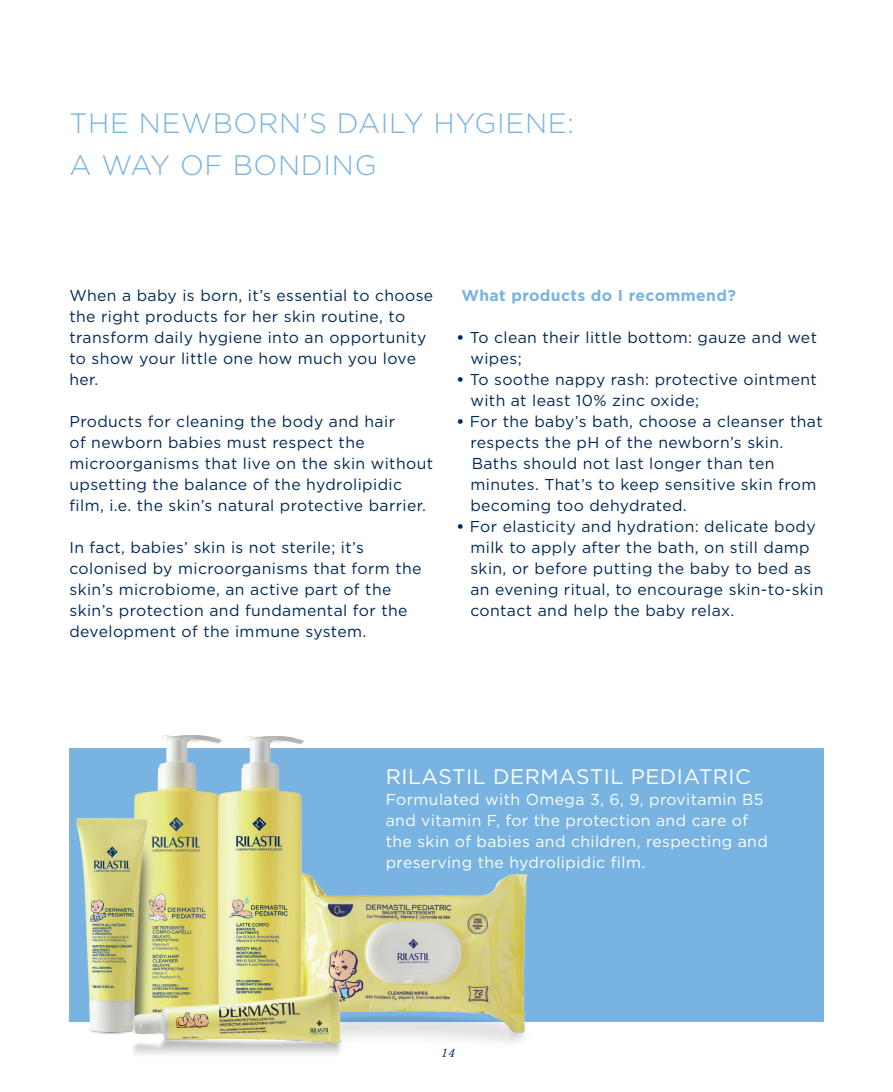
<style>
.page{position:relative;width:893px;height:1092px;background:#fff}
.page>*{position:absolute;margin:0;border:0;box-sizing:border-box;transform-origin:0 0}
.t1{font:300 28px/42px "Gotham";letter-spacing:.025em;color:#78b3e1}
.t2{font:21px "Gotham";letter-spacing:.025em;color:#fff}
.t3{font:15.75px/21px "Gotham";letter-spacing:.025em;color:#002855}
.t4{font:15.75px/21px "Gotham";letter-spacing:.025em;color:#fff}
.t5{font:700 15.75px "Gotham";letter-spacing:.025em;color:#78b3e1}
.t6{font:italic 12.25px "Century Schoolbook";color:#002855}
.s1{font-weight:700}
</style>
<div class="page">
<div style="left:69px;top:748px;width:754px;height:273px;background:#78b3e1"></div>
<img style="left:309px;top:874px;width:228px;height:168px">
<img style="left:134px;top:735px;width:77px;height:255px">
<img style="left:211px;top:736px;width:98px;height:254px">
<img style="left:71px;top:809px;width:81px;height:226px">
<img style="left:112px;top:990px;width:248px;height:65px">
<p class="t1" style="left:69px;top:101px;width:506px">THE NEWBORN’S DAILY HYGIENE:<br>A WAY OF BONDING</p>
<p class="t3" style="left:69px;top:284px;width:365px">When a baby is born, it’s essential to choose the right products for her skin routine, to transform daily hygiene into an opportunity to show your little one how much you love her.</p>
<p class="t3" style="left:69px;top:410px;width:365px">Products for cleaning the body and hair<br>of newborn babies must respect the microorganisms that live on the skin without upsetting the balance of the hydrolipidic film, i.e. the skin’s natural protective barrier.</p>
<p class="t3" style="left:69px;top:536px;width:354px">In fact, babies’ skin is not sterile; it’s colonised by microorganisms that form the skin’s microbiome, an active part of the skin’s protection and fundamental for the development of the immune system.</p>
<p class="t5" style="left:461px;top:284px;width:276px">What products do I recommend?</p>
<p class="t3" style="left:470px;top:326px;width:348px;text-indent:-14px"><span class="s1">•</span> To clean their little bottom: gauze and wet wipes;</p>
<p class="t3" style="left:470px;top:368px;width:348px;text-indent:-14px"><span class="s1">•</span> To soothe nappy rash: protective ointment with at least 10% zinc oxide;</p>
<p class="t3" style="left:470px;top:410px;width:354px;text-indent:-14px"><span class="s1">•</span> For the baby’s bath, choose a cleanser that respects the pH of the newborn’s skin.</p>
<p class="t3" style="left:470px;top:452px;width:348px">Baths should not last longer than ten minutes. That’s to keep sensitive skin from becoming too dehydrated.</p>
<p class="t3" style="left:470px;top:515px;width:355px;text-indent:-14px"><span class="s1">•</span> For elasticity and hydration: delicate body milk to apply after the bath, on still damp skin, or before putting the baby to bed as an evening ritual, to encourage skin-to-skin contact and help the baby relax.</p>
<p class="t2" style="left:386px;top:763px;width:366px">RILASTIL DERMASTIL PEDIATRIC</p>
<p class="t4" style="left:386px;top:788px;width:384px">Formulated with Omega 3, 6, 9, provitamin B5 and vitamin F, for the protection and care of the skin of babies and children, respecting and preserving the hydrolipidic film.</p>
<p class="t6" style="left:441px;top:1045px;width:15px">14</p>
</div>
